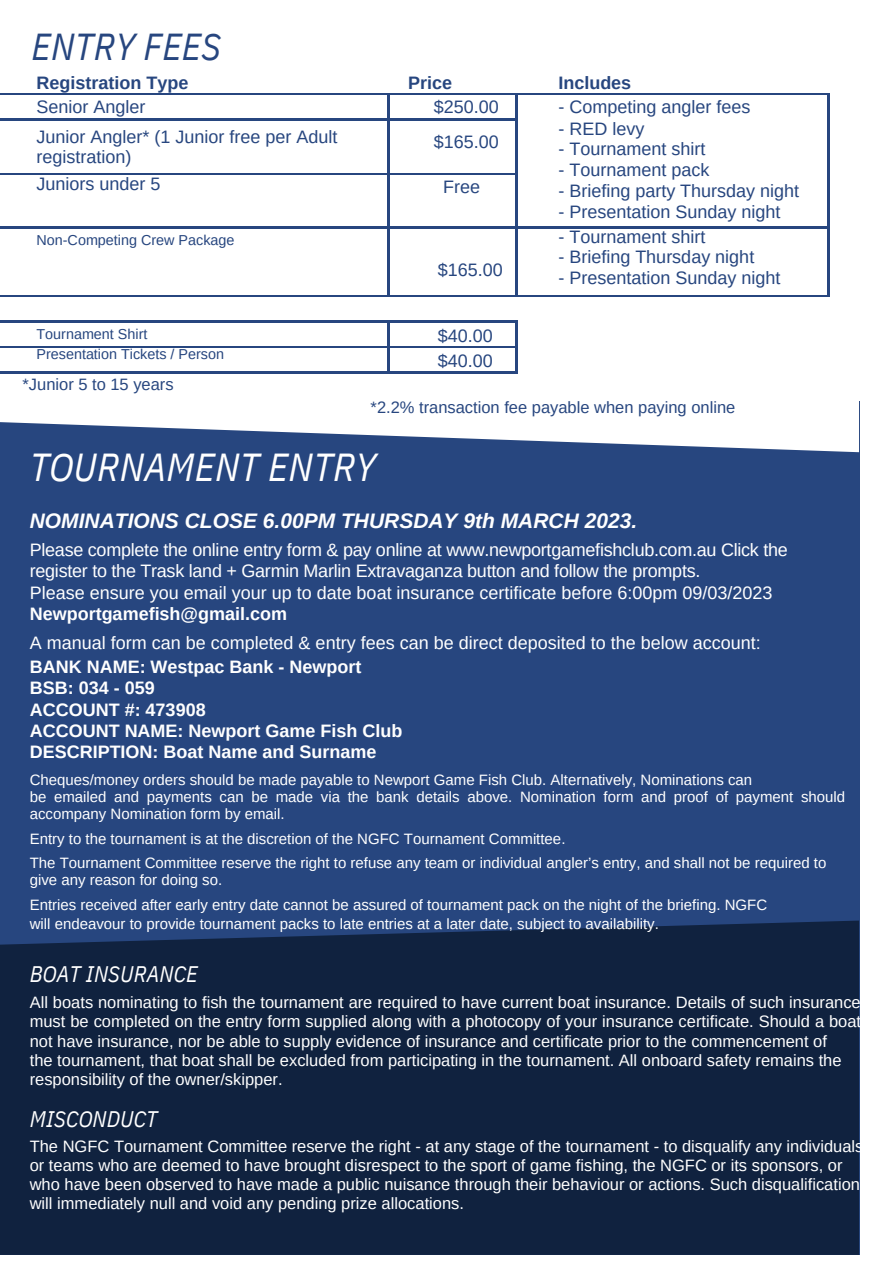
<style>
.page{position:relative;width:893px;height:1264px;background:#fff}
.page>*{position:absolute;margin:0;border:0;box-sizing:border-box;transform-origin:0 0}
.t1{font:italic 39px "IBM Plex Sans Cond";letter-spacing:.005em;color:#fff}
.t2{font:italic 37.5px "IBM Plex Sans Cond";letter-spacing:.005em;color:#27467f}
.t3{font:italic 22.5px "IBM Plex Sans Cond";letter-spacing:.005em;color:#fff}
.t4{font:italic 700 21px "Arimo";color:#fff}
.t5{font:18px/21.3px "Arimo";letter-spacing:-.015em;color:#fff}
.t6{font:18px/29.2px "Arimo";color:#27467f}
.t7{font:700 18px/21.3px "Arimo";color:#fff}
.t8{font:700 18px "Arimo";color:#27467f}
.t9{font:16.5px/19px "Arimo";color:#fff}
.t10{font:16.5px "Arimo";color:#27467f}
.t11{font:15px/16.8px "Arimo";color:#fff}
.t12{font:14.4px/20.7px "Arimo";color:#27467f}
</style>
<div class="page">
<div style="left:0;top:402px;width:859px;height:852px;background:#27467f"></div>
<svg style="left:0;top:93px;width:859px;height:359px"></svg>
<div style="left:0;top:920px;width:859px;height:334px;background:#10223f"></div>
<hr style="left:0;top:93px;width:388px;height:2px;background:#27467f">
<hr style="left:388px;top:93px;width:128px;height:2px;background:#27467f">
<hr style="left:387px;top:95px;width:2px;height:23px;background:#27467f">
<hr style="left:516px;top:93px;width:313px;height:2px;background:#27467f">
<hr style="left:515px;top:95px;width:2px;height:23px;background:#27467f">
<hr style="left:827px;top:95px;width:2px;height:24px;background:#27467f">
<hr style="left:827px;top:119px;width:2px;height:55px;background:#27467f">
<hr style="left:827px;top:174px;width:2px;height:52px;background:#27467f">
<hr style="left:0;top:118px;width:388px;height:2px;background:#27467f">
<hr style="left:388px;top:118px;width:129px;height:2px;background:#27467f">
<hr style="left:387px;top:120px;width:2px;height:53px;background:#27467f">
<hr style="left:515px;top:120px;width:2px;height:53px;background:#27467f">
<hr style="left:387px;top:175px;width:2px;height:51px;background:#27467f">
<hr style="left:515px;top:175px;width:2px;height:51px;background:#27467f">
<hr style="left:0;top:173px;width:388px;height:2px;background:#27467f">
<hr style="left:388px;top:173px;width:129px;height:2px;background:#27467f">
<hr style="left:0;top:226px;width:388px;height:2px;background:#27467f">
<hr style="left:388px;top:226px;width:128px;height:2px;background:#27467f">
<hr style="left:387px;top:228px;width:2px;height:67px;background:#27467f">
<hr style="left:516px;top:226px;width:313px;height:2px;background:#27467f">
<hr style="left:515px;top:228px;width:2px;height:67px;background:#27467f">
<hr style="left:827px;top:228px;width:2px;height:67px;background:#27467f">
<hr style="left:0;top:295px;width:388px;height:2px;background:#27467f">
<hr style="left:388px;top:295px;width:128px;height:2px;background:#27467f">
<hr style="left:516px;top:295px;width:313px;height:2px;background:#27467f">
<hr style="left:0;top:321px;width:388px;height:1px;background:#27467f">
<hr style="left:388px;top:321px;width:129px;height:1px;background:#27467f">
<hr style="left:387px;top:322px;width:2px;height:24px;background:#27467f">
<hr style="left:515px;top:322px;width:2px;height:24px;background:#27467f">
<hr style="left:0;top:346px;width:388px;height:1px;background:#27467f">
<hr style="left:388px;top:346px;width:129px;height:1px;background:#27467f">
<hr style="left:387px;top:347px;width:2px;height:24px;background:#27467f">
<hr style="left:515px;top:347px;width:2px;height:24px;background:#27467f">
<hr style="left:0;top:371px;width:388px;height:2px;background:#27467f">
<hr style="left:388px;top:371px;width:129px;height:2px;background:#27467f">
<h2 class="t2" style="left:32px;top:21px;width:191px">ENTRY FEES</h2>
<p class="t8" style="left:36px;top:72px;width:153px">Registration Type</p>
<p class="t6" style="left:36px;top:92px;width:302px">Senior Angler<br>Junior Angler* (1 Junior free per Adult</p>
<p class="t6" style="left:36px;top:143px;width:125px;line-height:27px">registration)<br>Juniors under 5</p>
<p class="t12" style="left:36px;top:230px;width:199px">Non-Competing Crew Package</p>
<p class="t8" style="left:408px;top:72px;width:45px">Price</p>
<p class="t6" style="left:433px;top:90px;width:66px;line-height:34.8px">$250.00 $165.00</p>
<p class="t6" style="left:443px;top:172px;width:38px">Free</p>
<p class="t6" style="left:438px;top:255px;width:66px">$165.00</p>
<p class="t12" style="left:36px;top:323px;width:189px">Tournament Shirt<br>Presentation Tickets / Person</p>
<p class="t6" style="left:438px;top:323px;width:56px;line-height:24.8px">$40.00 $40.00</p>
<p class="t10" style="left:23px;top:375px;width:153px">*Junior 5 to 15 years</p>
<p class="t8" style="left:558px;top:72px;width:74px">Includes</p>
<p class="t6" style="left:558px;top:92px;width:193px">- Competing angler fees</p>
<p class="t6" style="left:558px;top:114px;width:87px">- RED levy</p>
<p class="t6" style="left:558px;top:134px;width:148px">- Tournament shirt</p>
<p class="t6" style="left:558px;top:155px;width:152px">- Tournament pack</p>
<p class="t6" style="left:558px;top:176px;width:242px">- Briefing party Thursday night</p>
<p class="t6" style="left:558px;top:197px;width:223px">- Presentation Sunday night</p>
<p class="t6" style="left:558px;top:222px;width:148px">- Tournament shirt</p>
<p class="t6" style="left:558px;top:242px;width:197px">- Briefing Thursday night</p>
<p class="t6" style="left:558px;top:263px;width:223px">- Presentation Sunday night</p>
<p class="t10" style="left:370px;top:398px;width:366px">*2.2% transaction fee payable when paying online</p>
<h1 class="t1" style="left:30px;top:441px;width:347px">TOURNAMENT ENTRY</h1>
<p class="t4" style="left:30px;top:508px;width:609px">NOMINATIONS CLOSE 6.00PM THURSDAY 9th MARCH 2023.</p>
<p class="t5" style="left:30px;top:539px;width:759px">Please complete the online entry form &amp; pay online at www.newportgamefishclub.com.au Click the register to the Trask land + Garmin Marlin Extravaganza button and follow the prompts.<br>Please ensure you email your up to date boat insurance certificate before 6:00pm 09/03/2023</p>
<p class="t7" style="left:30px;top:603px;width:259px">Newportgamefish@gmail.com</p>
<p class="t5" style="left:30px;top:632px;width:732px">A manual form can be completed &amp; entry fees can be direct deposited to the below account:</p>
<p class="t7" style="left:30px;top:656px;width:374px">BANK NAME: Westpac Bank - Newport<br>BSB: 034 - 059<br>ACCOUNT #: 473908<br>ACCOUNT NAME: Newport Game Fish Club<br>DESCRIPTION: Boat Name and Surname</p>
<p class="t11" style="left:30px;top:771px;width:816px">Cheques/money orders should be made payable to Newport Game Fish Club. Alternatively, Nominations can<br>be emailed and payments can be made via the bank details above. Nomination form and proof of payment should accompany Nomination form by email.</p>
<p class="t11" style="left:30px;top:826px;width:798px;line-height:24.8px">Entry to the tournament is at the discretion of the NGFC Tournament Committee.<br>The Tournament Committee reserve the right to refuse any team or individual angler’s entry, and shall not be required to</p>
<p class="t11" style="left:30px;top:867px;width:739px;line-height:24.8px">give any reason for doing so.<br>Entries received after early entry date cannot be assured of tournament pack on the night of the briefing. NGFC</p>
<p class="t11" style="left:30px;top:915px;width:630px">will endeavour to provide tournament packs to late entries at a later date, subject to availability.</p>
<h3 class="t3" style="left:30px;top:959px;width:170px">BOAT INSURANCE</h3>
<p class="t9" style="left:30px;top:993px;width:832px">All boats nominating to fish the tournament are required to have current boat insurance. Details of such insurance must be completed on the entry form supplied along with a photocopy of your insurance certificate. Should a boat not have insurance, nor be able to supply evidence of insurance and certificate prior to the commencement of<br>the tournament, that boat shall be excluded from participating in the tournament. All onboard safety remains the responsibility of the owner/skipper.</p>
<h3 class="t3" style="left:30px;top:1103px;width:129px">MISCONDUCT</h3>
<p class="t9" style="left:30px;top:1136px;width:835px">The NGFC Tournament Committee reserve the right - at any stage of the tournament - to disqualify any individuals or teams who are deemed to have brought disrespect to the sport of game fishing, the NGFC or its sponsors, or who have been observed to have made a public nuisance through their behaviour or actions. Such disqualification will immediately null and void any pending prize allocations.</p>
</div>
